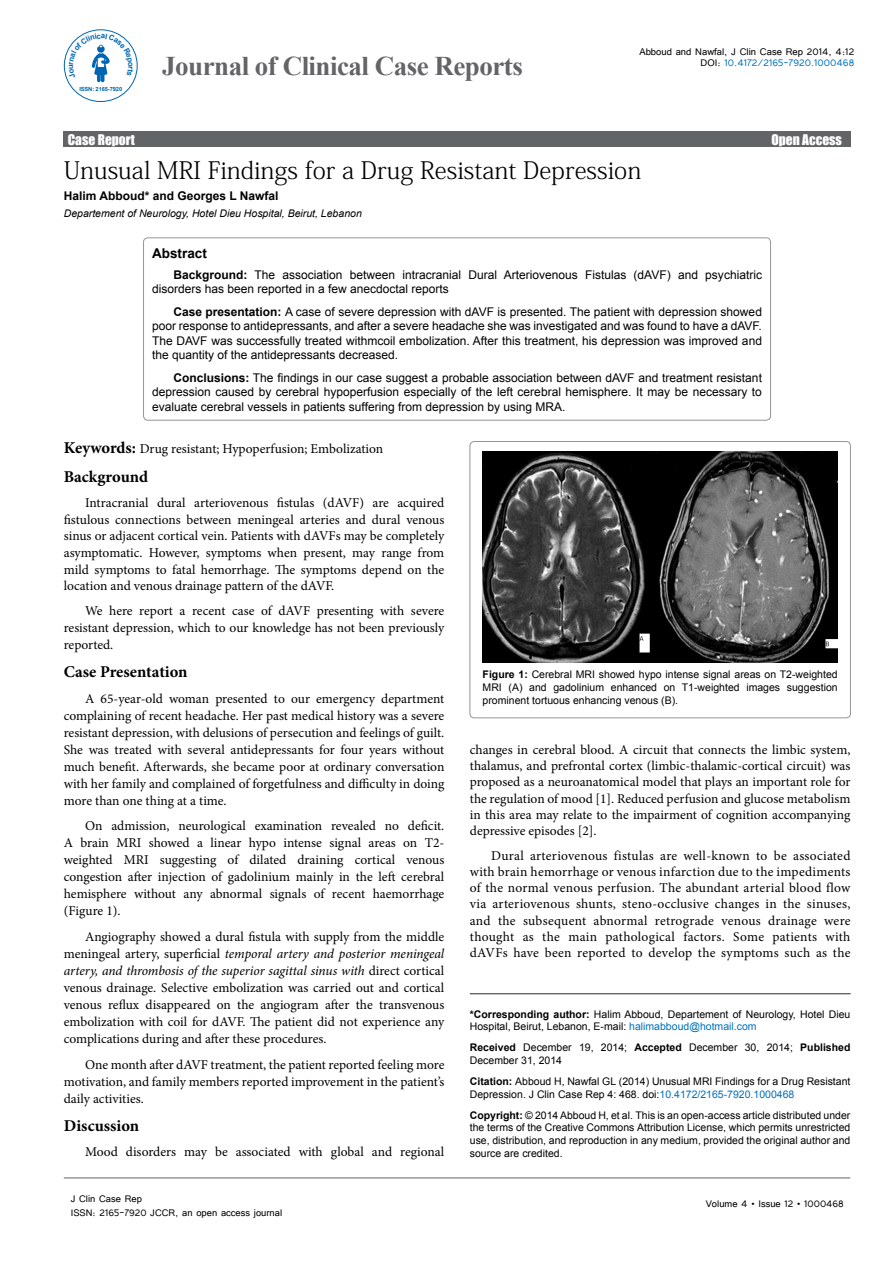
<style>
.page{position:relative;width:893px;height:1263px;background:#fff}
.page>*{position:absolute;margin:0;border:0;box-sizing:border-box;transform-origin:0 0}
.t1{font:700 27px "Times New Roman";letter-spacing:-.02em;color:#636466}
.t2{font:24px "Adobe Fangsong Std";color:#000}
.Hedding{font:700 16.5px "Minion Pro";color:#000}
.Hedding-2{font:13.5px/17px "Minion Pro";color:#000;text-align:justify}
.t3{font:13.5px "Impact";color:#fff}
.t4{font:700 13.5px "Arial";color:#000}
.t5{font:12.15px/11.2px "Tunga";color:#000;text-align:right}
.t6{font:12px/14.4px "Arial";color:#000;text-align:justify}
.t7{font:12px/14.4px "Tunga";color:#000}
.t8{font:700 12px "Arial";color:#000}
.t9{font:10.5px/12.6px "Arial";color:#000}
.t10{font:italic 10.5px "Arial";color:#000}
.t11{font:700 5.7px "Arial";letter-spacing:-.02em;color:#0066b3}
.s1{color:#0072bc}
.s2{font-weight:700}
.s3{font-weight:700;font-size:16.5px}
.s4{font-style:italic}
</style>
<div class="page">
<div style="left:63px;top:131px;width:787px;height:16px;background:#636466"></div>
<hr style="left:64px;top:1178px;width:786px;height:1px;background:#636466">
<hr style="left:470px;top:993px;width:380px;height:1px;background:#636466">
<div style="left:143px;top:238px;width:628px;height:182px;border:1px solid #939598;border-radius:4px"></div>
<div style="left:470px;top:441px;width:380px;height:277px;border:1px solid #939598;border-radius:4px"></div>
<img style="left:483px;top:452px;width:355px;height:210px">
<div style="left:64px;top:29px;width:74px;height:73px;border:1px solid #0066b3;border-radius:50%"></div>
<svg style="left:69px;top:34px;width:64px;height:48px"></svg>
<p class="t11" style="left:79px;top:85px;width:44px">ISSN: 2165-7920</p>
<h1 class="t1" style="left:162px;top:47px;width:362px">Journal of Clinical Case Reports</h1>
<p class="t5" style="left:639px;top:45px;width:216px">Abboud and Nawfal, J Clin Case Rep 2014, 4:12<br>DOI: <span class="s1">10.4172/2165-7920.1000468</span></p>
<p class="t3" style="left:68px;top:129px;width:69px">Case Report</p>
<p class="t3" style="left:771px;top:129px;width:72px">Open Access</p>
<p class="t2" style="left:64px;top:155px;width:579px">Unusual MRI Findings for a Drug Resistant Depression</p>
<p class="t8" style="left:64px;top:187px;width:216px">Halim Abboud* and Georges L Nawfal</p>
<p class="t10" style="left:64px;top:206px;width:300px">Departement of Neurology, Hotel Dieu Hospital, Beirut, Lebanon</p>
<p class="t4" style="left:152px;top:244px;width:56px">Abstract</p>
<p class="t6" style="left:152px;top:267px;width:611px;text-indent:21px"><span class="s2">Background:</span> The association between intracranial Dural Arteriovenous Fistulas (dAVF) and psychiatric disorders has been reported in a few anecdoctal reports</p>
<p class="t6" style="left:152px;top:304px;width:611px;text-indent:21px"><span class="s2">Case presentation:</span> A case of severe depression with dAVF is presented. The patient with depression showed poor response to antidepressants, and after a severe headache she was investigated and was found to have a dAVF.<br>The DAVF was successfully treated withmcoil embolization. After this treatment, his depression was improved and the quantity of the antidepressants decreased.</p>
<p class="t6" style="left:152px;top:371px;width:611px;text-indent:21px"><span class="s2">Conclusions:</span> The findings in our case suggest a probable association between dAVF and treatment resistant depression caused by cerebral hypoperfusion especially of the left cerebral hemisphere. It may be necessary to evaluate cerebral vessels in patients suffering from depression by using MRA.</p>
<p class="Hedding-2" style="left:64px;top:441px;width:321px"><span class="s3">Keywords:</span> Drug resistant; Hypoperfusion; Embolization</p>
<p class="Hedding" style="left:64px;top:465px;width:86px">Background</p>
<p class="Hedding-2" style="left:64px;top:494px;width:382px;text-indent:21px">Intracranial dural arteriovenous fistulas (dAVF) are acquired fistulous connections between meningeal arteries and dural venous sinus or adjacent cortical vein. Patients with dAVFs may be completely asymptomatic. However, symptoms when present, may range from mild symptoms to fatal hemorrhage. The symptoms depend on the location and venous drainage pattern of the dAVF.</p>
<p class="Hedding-2" style="left:64px;top:603px;width:382px;text-indent:21px">We here report a recent case of dAVF presenting with severe resistant depression, which to our knowledge has not been previously reported.</p>
<p class="Hedding" style="left:64px;top:660px;width:125px">Case Presentation</p>
<p class="Hedding-2" style="left:64px;top:690px;width:382px;text-indent:21px">A 65-year-old woman presented to our emergency department complaining of recent headache. Her past medical history was a severe resistant depression, with delusions of persecution and feelings of guilt.<br>She was treated with several antidepressants for four years without much benefit. Afterwards, she became poor at ordinary conversation with her family and complained of forgetfulness and difficulty in doing more than one thing at a time.</p>
<p class="Hedding-2" style="left:64px;top:817px;width:382px;text-indent:21px">On admission, neurological examination revealed no deficit.<br>A brain MRI showed a linear hypo intense signal areas on T2- weighted MRI suggesting of dilated draining cortical venous congestion after injection of gadolinium mainly in the left cerebral hemisphere without any abnormal signals of recent haemorrhage (Figure 1).</p>
<p class="Hedding-2" style="left:64px;top:928px;width:382px;text-indent:21px">Angiography showed a dural fistula with supply from the middle meningeal artery, superficial <span class="s4">temporal artery and posterior meningeal artery, and thrombosis of the superior sagittal sinus with</span> direct cortical venous drainage. Selective embolization was carried out and cortical venous reflux disappeared on the angiogram after the transvenous embolization with coil for dAVF. The patient did not experience any complications during and after these procedures.</p>
<p class="Hedding-2" style="left:64px;top:1056px;width:382px;text-indent:21px">One month after dAVF treatment, the patient reported feeling more motivation, and family members reported improvement in the patient’s daily activities.</p>
<p class="Hedding" style="left:64px;top:1114px;width:77px">Discussion</p>
<p class="Hedding-2" style="left:85px;top:1143px;width:361px">Mood disorders may be associated with global and regional</p>
<p class="t7" style="left:71px;top:1190px;width:213px">J Clin Case Rep<br>ISSN: 2165-7920 JCCR, an open access journal</p>
<p class="t9" style="left:483px;top:669px;width:357px;text-align:justify"><span class="s2">Figure 1:</span> Cerebral MRI showed hypo intense signal areas on T2-weighted MRI (A) and gadolinium enhanced on T1-weighted images suggestion prominent tortuous enhancing venous (B).</p>
<p class="Hedding-2" style="left:470px;top:742px;width:382px;line-height:16.2px">changes in cerebral blood. A circuit that connects the limbic system, thalamus, and prefrontal cortex (limbic-thalamic-cortical circuit) was proposed as a neuroanatomical model that plays an important role for the regulation of mood [1]. Reduced perfusion and glucose metabolism in this area may relate to the impairment of cognition accompanying depressive episodes [2].</p>
<p class="Hedding-2" style="left:470px;top:847px;width:382px;line-height:16.2px;text-indent:21px">Dural arteriovenous fistulas are well-known to be associated with brain hemorrhage or venous infarction due to the impediments of the normal venous perfusion. The abundant arterial blood flow via arteriovenous shunts, steno-occlusive changes in the sinuses, and the subsequent abnormal retrograde venous drainage were thought as the main pathological factors. Some patients with dAVFs have been reported to develop the symptoms such as the</p>
<p class="t9" style="left:470px;top:1008px;width:382px"><span class="s2">*Corresponding author:</span> Halim Abboud, Departement of Neurology, Hotel Dieu<br>Hospital, Beirut, Lebanon, E-mail: <span class="s1">halimabboud@hotmail.com</span></p>
<p class="t9" style="left:470px;top:1041px;width:382px"><span class="s2">Received</span> December 19, 2014; <span class="s2">Accepted</span> December 30, 2014; <span class="s2">Published<br></span>December 31, 2014</p>
<p class="t9" style="left:470px;top:1075px;width:382px"><span class="s2">Citation:</span> Abboud H, Nawfal GL (2014) Unusual MRI Findings for a Drug Resistant<br>Depression. J Clin Case Rep 4: 468. doi:<span class="s1">10.4172/2165-7920.1000468</span></p>
<p class="t9" style="left:470px;top:1109px;width:382px;text-align:justify"><span class="s2">Copyright:</span> © 2014 Abboud H, et al. This is an open-access article distributed under the terms of the Creative Commons Attribution License, which permits unrestricted use, distribution, and reproduction in any medium, provided the original author and source are credited.</p>
<p class="t7" style="left:706px;top:1196px;width:140px">Volume 4 • Issue 12 • 1000468</p>
</div>
